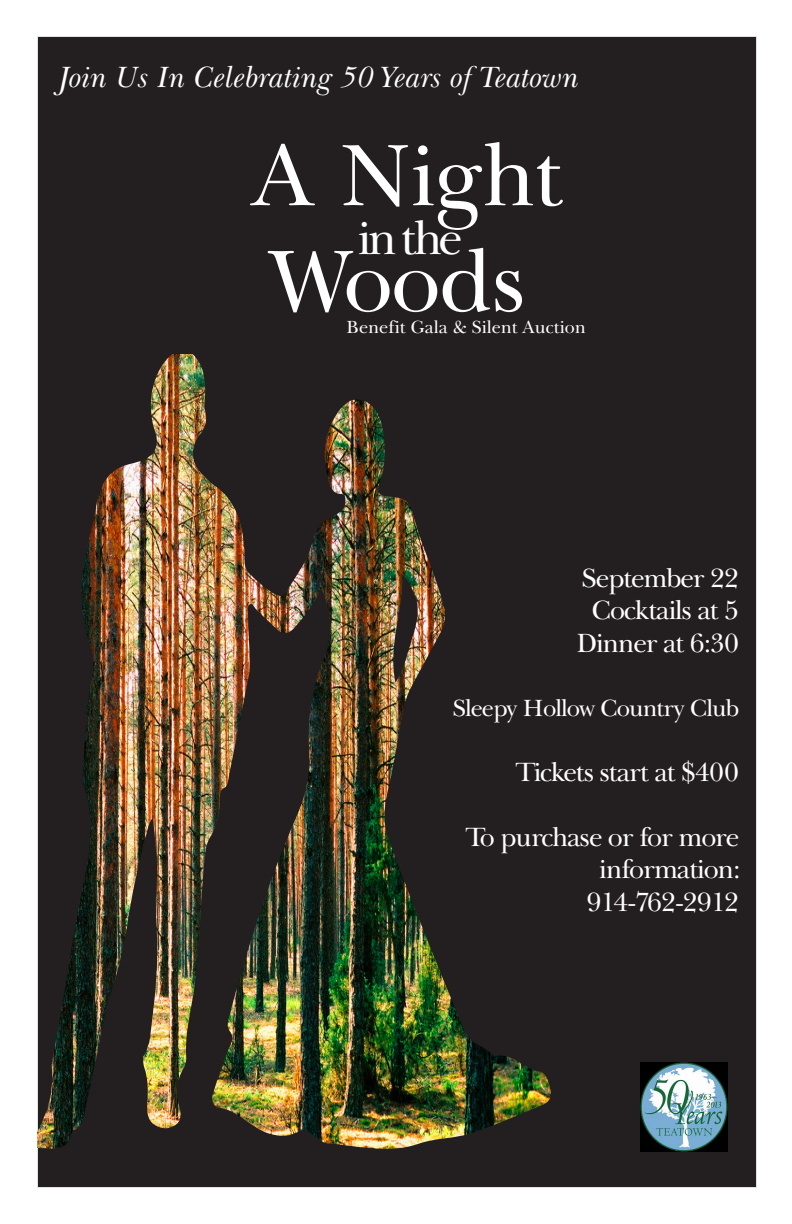
<style>
.page{position:relative;width:792px;height:1224px;background:#fff}
.page>*{position:absolute;margin:0;border:0;box-sizing:border-box;transform-origin:0 0}
.t1{font:89px "Baskerville Cyr LT Std Upright";letter-spacing:-.02em;color:#fff}
.t2{font:48px "Baskerville Cyr LT Std Upright";color:#fff}
.t3{font:30px "Baskerville Cyr LT Std Incline";color:#fff}
.t4{font:27px/32.4px "Baskerville Cyr LT Std Upright";letter-spacing:-.04em;color:#fff;text-align:right}
.t5{font:24px "Baskerville Cyr LT Std Upright";letter-spacing:-.04em;color:#fff}
.t6{font:18px "Baskerville Cyr LT Std Upright";color:#fff}
</style>
<div class="page">
<div style="left:38px;top:36px;width:718px;height:1152px;background:#231f20"></div>
<img style="left:37px;top:354px;width:514px;height:800px">
<img style="left:641px;top:1063px;width:86px;height:88px">
<p class="t3" style="left:56px;top:60px;width:524px">Join Us In Celebrating 50 Years of Teatown</p>
<p class="t1" style="left:248px;top:126px;width:317px">A Night</p>
<p class="t2" style="left:358px;top:212px;width:106px">in the</p>
<p class="t1" style="left:266px;top:232px;width:262px">Woods</p>
<p class="t6" style="left:346px;top:317px;width:241px">Benefit Gala &amp; Silent Auction</p>
<p class="t4" style="left:582px;top:562px;width:159px">September 22</p>
<p class="t4" style="left:592px;top:595px;width:149px">Cocktails at 5</p>
<p class="t4" style="left:576px;top:627px;width:164px">Dinner at 6:30</p>
<p class="t5" style="left:453px;top:695px;width:288px">Sleepy Hollow Country Club</p>
<p class="t4" style="left:515px;top:757px;width:226px">Tickets start at $400</p>
<p class="t4" style="left:465px;top:822px;width:277px">To purchase or for more information:</p>
<p class="t4" style="left:586px;top:886px;width:154px">914-762-2912</p>
</div>
